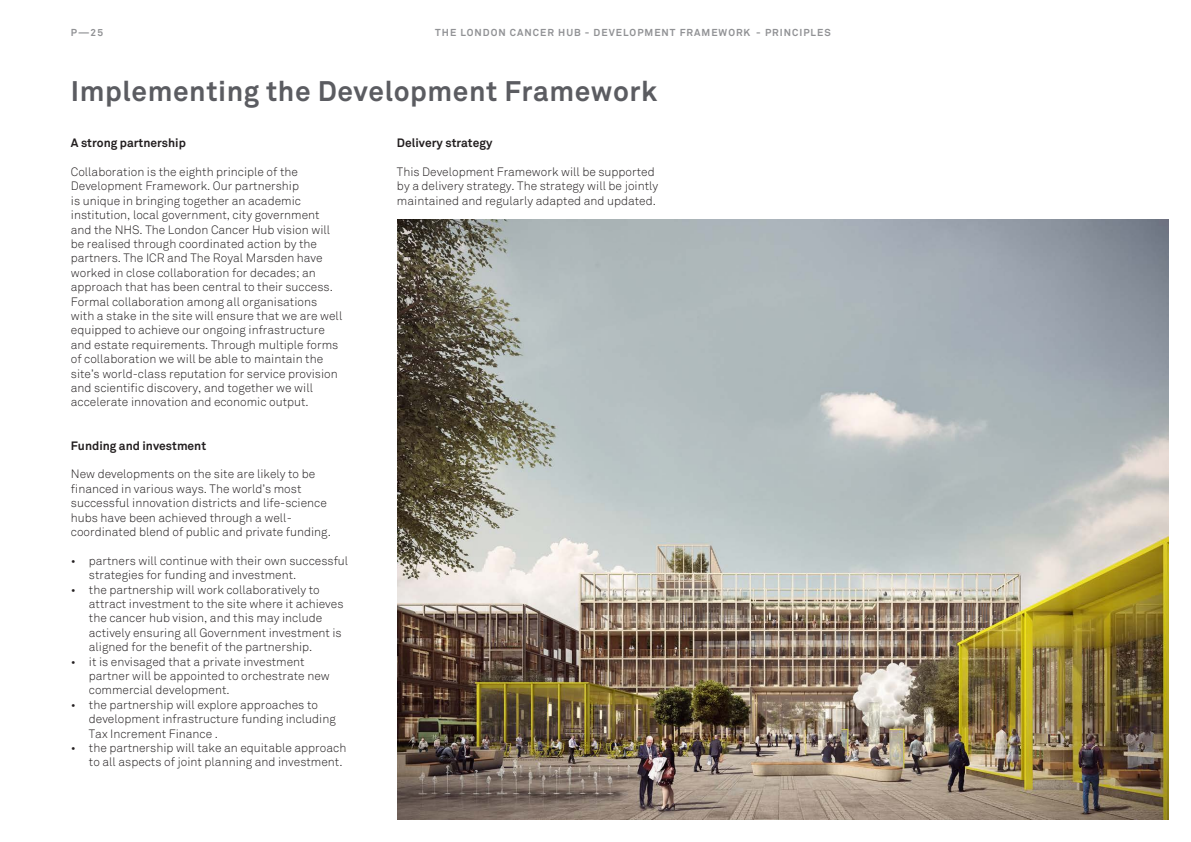
<style>
.page{position:relative;width:1191px;height:842px;background:#fff}
.page>*{position:absolute;margin:0;border:0;box-sizing:border-box;transform-origin:0 0}
.Bold_Heading{font:700 28px "Akkurat";letter-spacing:.02em;color:#5b5c61}
.t1{font:300 12px/14.4px "Akkurat";color:#231f20}
.t2{font:700 12px "Akkurat";color:#231f20}
.t3{font:700 10px "Akkurat";letter-spacing:.1em;color:#919295}
</style>
<div class="page">
<img style="left:397px;top:219px;width:771px;height:600px">
<p class="t3" style="left:71px;top:27px;width:34px">P—25</p>
<p class="t3" style="left:435px;top:27px;width:317px">THE LONDON CANCER HUB - DEVELOPMENT FRAMEWORK</p>
<p class="t3" style="left:756px;top:27px;width:76px">- PRINCIPLES</p>
<p class="Bold_Heading" style="left:71px;top:73px;width:588px">Implementing the Development Framework</p>
<p class="t2" style="left:71px;top:135px;width:117px">A strong partnership</p>
<p class="t1" style="left:71px;top:165px;width:273px">Collaboration is the eighth principle of the Development Framework. Our partnership<br>is unique in bringing together an academic institution, local government, city government and the NHS. The London Cancer Hub vision will be realised through coordinated action by the partners. The ICR and The Royal Marsden have worked in close collaboration for decades; an approach that has been central to their success.<br>Formal collaboration among all organisations with a stake in the site will ensure that we are well equipped to achieve our ongoing infrastructure and estate requirements. Through multiple forms of collaboration we will be able to maintain the site’s world-class reputation for service provision and scientific discovery, and together we will accelerate innovation and economic output.</p>
<p class="t2" style="left:71px;top:438px;width:137px">Funding and investment</p>
<p class="t1" style="left:71px;top:467px;width:261px">New developments on the site are likely to be financed in various ways. The world’s most successful innovation districts and life-science hubs have been achieved through a well&shy;coordinated blend of public and private funding.</p>
<p class="t1" style="left:89px;top:554px;width:261px;text-indent:-18px">• partners will continue with their own successful strategies for funding and investment.</p>
<p class="t1" style="left:89px;top:582px;width:256px;text-indent:-18px">• the partnership will work collaboratively to attract investment to the site where it achieves the cancer hub vision, and this may include actively ensuring all Government investment is aligned for the benefit of the partnership.</p>
<p class="t1" style="left:89px;top:654px;width:242px;text-indent:-18px">• it is envisaged that a private investment partner will be appointed to orchestrate new commercial development.</p>
<p class="t1" style="left:89px;top:698px;width:248px;text-indent:-18px">• the partnership will explore approaches to development infrastructure funding including<br>Tax Increment Finance .</p>
<p class="t1" style="left:89px;top:741px;width:259px;text-indent:-18px">• the partnership will take an equitable approach to all aspects of joint planning and investment.</p>
<p class="t2" style="left:397px;top:135px;width:97px">Delivery strategy</p>
<p class="t1" style="left:397px;top:165px;width:263px">This Development Framework will be supported by a delivery strategy. The strategy will be jointly maintained and regularly adapted and updated.</p>
</div>
